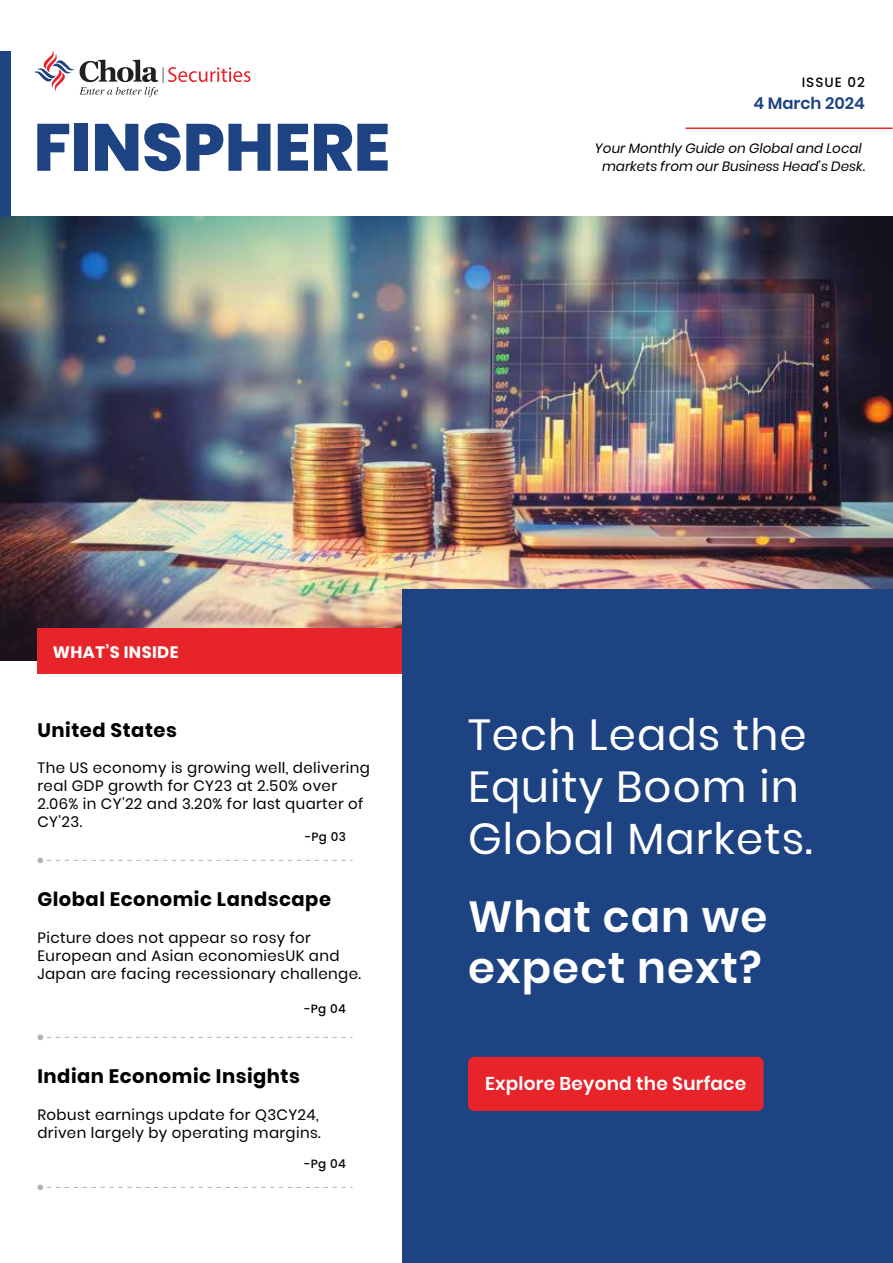
<style>
.page{position:relative;width:893px;height:1263px;background:#fff}
.page>*{position:absolute;margin:0;border:0;box-sizing:border-box;transform-origin:0 0}
.t1{font:800 66.45px "Poppins";color:#1d4382}
.t2{font:43.5px/51.6px "Poppins";letter-spacing:.025em;color:#fff}
.t3{font:600 43.5px/51.6px "Poppins";letter-spacing:.025em;color:#fff}
.t4{font:700 19.5px "Poppins";letter-spacing:.025em;color:#000}
.t5{font:600 18.6px "Poppins";letter-spacing:.01em;color:#fff}
.t6{font:700 16.5px "Poppins";letter-spacing:.025em;color:#fff}
.t7{font:600 16.5px "Poppins";color:#1d4382}
.t8{font:15px/18px "Poppins";letter-spacing:.025em;color:#000}
.t9{font:italic 13.5px/18px "Poppins";color:#000;text-align:center}
.t10{font:500 13.5px "Poppins";letter-spacing:.075em;color:#000}
.t11{font:500 12px "Poppins";letter-spacing:.025em;color:#000}
</style>
<div class="page">
<svg style="left:34px;top:50px;width:217px;height:47px"></svg>
<hr style="left:686px;top:128px;width:206px;height:1px;background:#e7242a">
<img style="left:0;top:216px;width:892px;height:444px">
<div style="left:38px;top:628px;width:364px;height:46px;background:#e7242a"></div>
<svg style="left:37px;top:857px;width:315px;height:6px"></svg>
<svg style="left:37px;top:1034px;width:315px;height:6px"></svg>
<svg style="left:37px;top:1184px;width:315px;height:6px"></svg>
<div style="left:402px;top:590px;width:490px;height:673px;background:#1d4382"></div>
<div style="left:468px;top:1057px;width:295px;height:54px;background:#e7242a;border-radius:6px"></div>
<div style="left:0;top:51px;width:10px;height:165px;background:#1d4382"></div>
<h1 class="t1" style="left:34px;top:109px;width:358px">FINSPHERE</h1>
<p class="t10" style="left:802px;top:74px;width:65px">ISSUE 02</p>
<p class="t7" style="left:753px;top:94px;width:113px">4 March 2024</p>
<p class="t9" style="left:595px;top:140px;width:272px">Your Monthly Guide on Global and Local markets from our Business Head’s Desk.</p>
<p class="t6" style="left:53px;top:643px;width:127px">WHAT’S INSIDE</p>
<h3 class="t4" style="left:38px;top:719px;width:141px">United States</h3>
<p class="t8" style="left:38px;top:759px;width:334px">The US economy is growing well, delivering real GDP growth for CY23 at 2.50% over<br>2.06% in CY’22 and 3.20% for last quarter of<br>CY’23.</p>
<p class="t11" style="left:304px;top:829px;width:43px">-Pg 03</p>
<h3 class="t4" style="left:38px;top:888px;width:295px">Global Economic Landscape</h3>
<p class="t8" style="left:38px;top:928px;width:325px">Picture does not appear so rosy for<br>European and Asian economiesUK and<br>Japan are facing recessionary challenge.</p>
<p class="t11" style="left:303px;top:1002px;width:44px">-Pg 04</p>
<h3 class="t4" style="left:38px;top:1065px;width:264px">Indian Economic Insights</h3>
<p class="t8" style="left:38px;top:1105px;width:285px">Robust earnings update for Q3CY24, driven largely by operating margins.</p>
<p class="t11" style="left:303px;top:1156px;width:44px">-Pg 04</p>
<h2 class="t2" style="left:468px;top:710px;width:346px">Tech Leads the<br>Equity Boom in<br>Global Markets.</h2>
<h2 class="t3" style="left:468px;top:891px;width:301px">What can we expect next?</h2>
<p class="t5" style="left:485px;top:1073px;width:263px">Explore Beyond the Surface</p>
</div>
